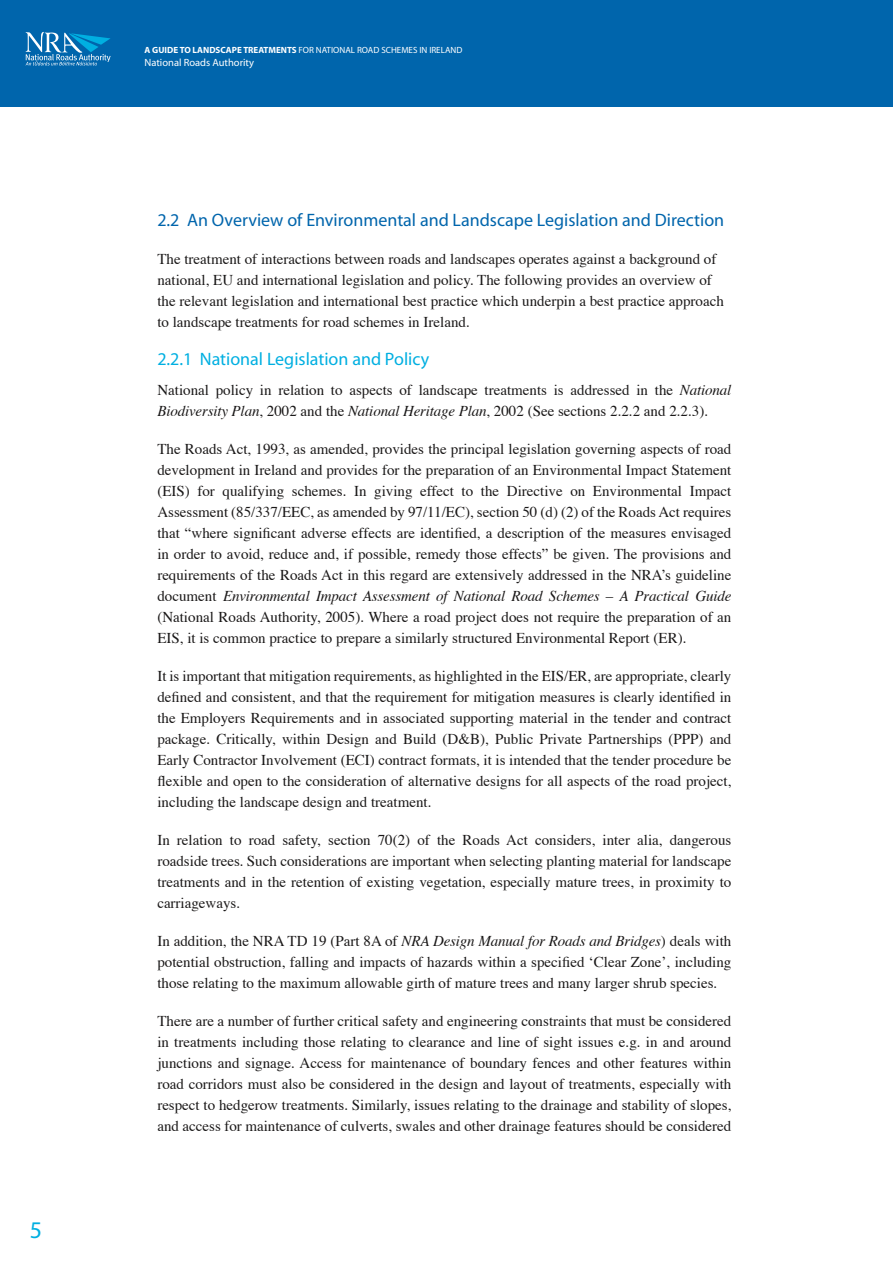
<style>
.page{position:relative;width:893px;height:1263px;background:#fff}
.page>*{position:absolute;margin:0;border:0;box-sizing:border-box;transform-origin:0 0}
.t1{font:24px "Myriad";color:#00afe1}
.Head_2{font:18px "Myriad";color:#0065ac}
.Head_3{font:18px "Myriad";color:#00afe1}
.Copy{font:15px/21px "Times";color:#1a1818;text-align:justify}
.Head_2-2{font:15px/21px "Times";color:#1a1818}
.t2{font:10.5px "Myriad";color:#fff}
.t3{font:9px "Myriad";color:#fff}
.s1{font-weight:700}
.s2{font-style:italic}
</style>
<div class="page">
<div style="left:0;top:0;width:893px;height:106px;background:#0065ac"></div>
<svg style="left:26px;top:32px;width:85px;height:33px"></svg>
<h1 class="t1" style="left:30px;top:1218px;width:14px">5</h1>
<p class="t3" style="left:145px;top:46px;width:319px"><span class="s1">A GUIDE TO LANDSCAPE TREATMENTS</span> FOR NATIONAL ROAD SCHEMES IN IRELAND</p>
<p class="t2" style="left:145px;top:57px;width:111px">National Roads Authority</p>
<p class="Head_2" style="left:157px;top:211px;width:568px">2.2 An Overview of Environmental and Landscape Legislation and Direction</p>
<p class="Head_2-2" style="left:157px;top:249px;width:568px">The treatment of interactions between roads and landscapes operates against a background of national, EU and international legislation and policy. The following provides an overview of the relevant legislation and international best practice which underpin a best practice approach to landscape treatments for road schemes in Ireland.</p>
<p class="Head_3" style="left:157px;top:350px;width:273px">2.2.1 National Legislation and Policy</p>
<p class="Copy" style="left:157px;top:380px;width:576px">National policy in relation to aspects of landscape treatments is addressed in the <span class="s2">National<br>Biodiversity Plan</span>, 2002 and the <span class="s2">National Heritage Plan</span>, 2002 (See sections 2.2.2 and 2.2.3).</p>
<p class="Copy" style="left:157px;top:439px;width:576px">The Roads Act, 1993, as amended, provides the principal legislation governing aspects of road development in Ireland and provides for the preparation of an Environmental Impact Statement (EIS) for qualifying schemes. In giving effect to the Directive on Environmental Impact Assessment (85/337/EEC, as amended by 97/11/EC), section 50 (d) (2) of the Roads Act requires that “where significant adverse effects are identified, a description of the measures envisaged in order to avoid, reduce and, if possible, remedy those effects” be given. The provisions and requirements of the Roads Act in this regard are extensively addressed in the NRAʼs guideline document <span class="s2">Environmental Impact Assessment of National Road Schemes – A Practical Guide </span>(National Roads Authority, 2005). Where a road project does not require the preparation of an EIS, it is common practice to prepare a similarly structured Environmental Report (ER).</p>
<p class="Copy" style="left:157px;top:666px;width:576px">It is important that mitigation requirements, as highlighted in the EIS/ER, are appropriate, clearly defined and consistent, and that the requirement for mitigation measures is clearly identified in the Employers Requirements and in associated supporting material in the tender and contract package. Critically, within Design and Build (D&amp;B), Public Private Partnerships (PPP) and Early Contractor Involvement (ECI) contract formats, it is intended that the tender procedure be flexible and open to the consideration of alternative designs for all aspects of the road project, including the landscape design and treatment.</p>
<p class="Copy" style="left:157px;top:830px;width:576px">In relation to road safety, section 70(2) of the Roads Act considers, inter alia, dangerous roadside trees. Such considerations are important when selecting planting material for landscape treatments and in the retention of existing vegetation, especially mature trees, in proximity to carriageways.</p>
<p class="Copy" style="left:157px;top:931px;width:576px">In addition, the NRA TD 19 (Part 8A of <span class="s2">NRA Design Manual for Roads and Bridges</span>) deals with potential obstruction, falling and impacts of hazards within a specified ʻClear Zoneʼ, including those relating to the maximum allowable girth of mature trees and many larger shrub species.</p>
<p class="Copy" style="left:157px;top:1011px;width:576px">There are a number of further critical safety and engineering constraints that must be considered in treatments including those relating to clearance and line of sight issues e.g. in and around junctions and signage. Access for maintenance of boundary fences and other features within road corridors must also be considered in the design and layout of treatments, especially with respect to hedgerow treatments. Similarly, issues relating to the drainage and stability of slopes, and access for maintenance of culverts, swales and other drainage features should be considered</p>
</div>
